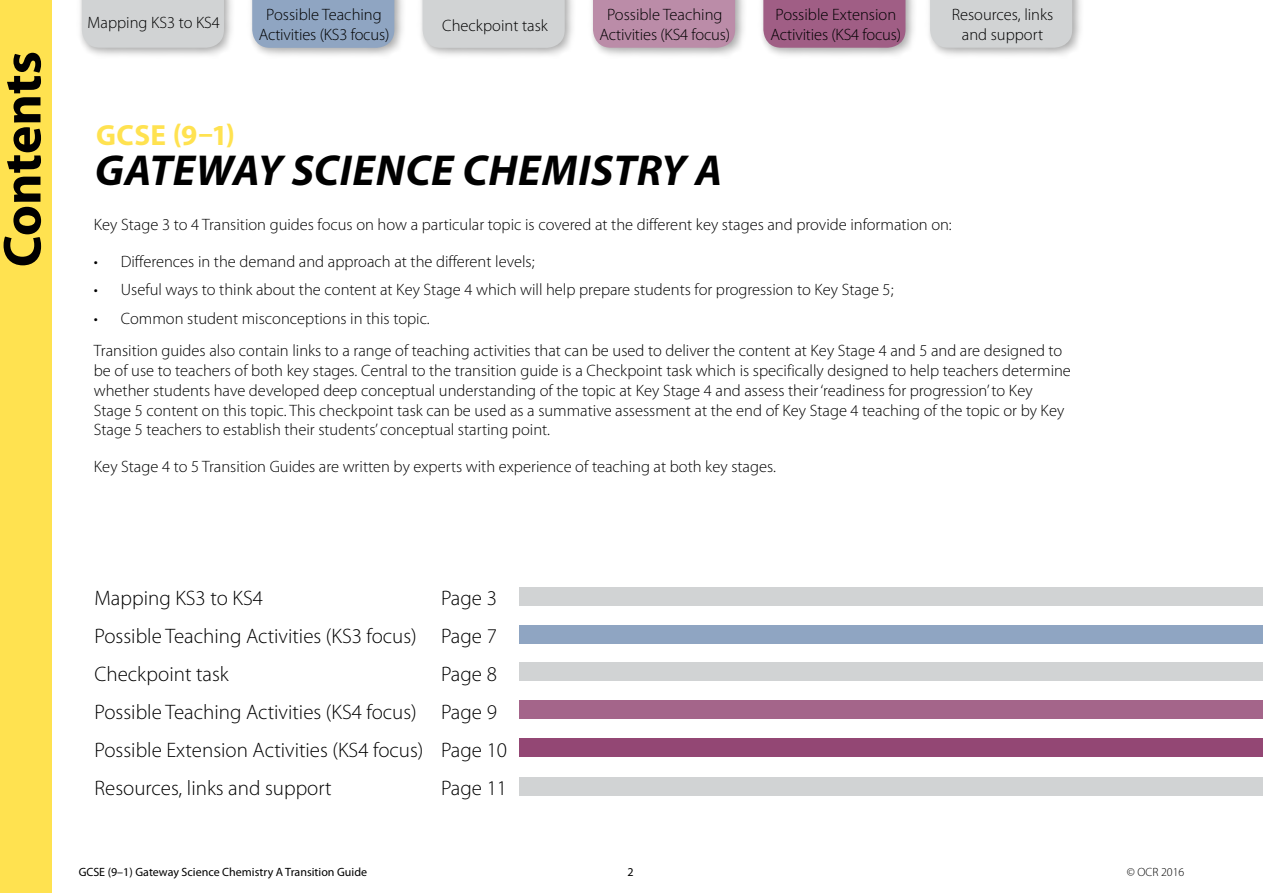
<style>
.page{position:relative;width:1263px;height:893px;background:#fff}
.page>*{position:absolute;margin:0;border:0;box-sizing:border-box;transform-origin:0 0}
.t1{font:700 54px "Myriad Pro";letter-spacing:-.005em;color:#000}
.t2{font:italic 700 43.5px "Myriad Pro";letter-spacing:.01em;color:#000}
.AS_and_A_Level_inner{font:700 29.25px "Myriad Pro";color:#ffe250}
.Contents{font:300 21px "Myriad Pro";color:#000}
.body{font:300 16.5px/19.8px "Myriad Pro";color:#000;text-align:center}
.t3{font:12px "Myriad Pro";color:#000}
.t4{font:300 12px "Myriad Pro";color:#000}
</style>
<div class="page">
<div style="left:0;top:0;width:52px;height:893px;background:#ffe250"></div>
<div style="left:520px;top:587px;width:743px;height:19px;background:#d1d3d4"></div>
<div style="left:520px;top:625px;width:743px;height:19px;background:#8fa5c2"></div>
<div style="left:520px;top:662px;width:743px;height:19px;background:#d1d3d4"></div>
<div style="left:76px;top:0;width:159px;height:59px;background:#000;opacity:.35"></div>
<div style="left:82px;top:0;width:142px;height:48px;background:#d1d3d4"></div>
<div style="left:246px;top:0;width:159px;height:59px;background:#000;opacity:.35"></div>
<div style="left:252px;top:0;width:142px;height:48px;background:#8fa5c2"></div>
<div style="left:417px;top:0;width:159px;height:59px;background:#000;opacity:.35"></div>
<div style="left:423px;top:0;width:142px;height:48px;background:#d1d3d4"></div>
<div style="left:758px;top:0;width:159px;height:59px;background:#000;opacity:.35"></div>
<div style="left:763px;top:0;width:142px;height:48px;background:#a05e85"></div>
<div style="left:924px;top:0;width:159px;height:59px;background:#000;opacity:.35"></div>
<div style="left:930px;top:0;width:142px;height:48px;background:#d1d3d4"></div>
<div style="left:587px;top:0;width:159px;height:59px;background:#000;opacity:.35"></div>
<div style="left:593px;top:0;width:142px;height:48px;background:#bb8ca8"></div>
<div style="left:520px;top:700px;width:743px;height:19px;background:#a4658a"></div>
<div style="left:520px;top:738px;width:743px;height:19px;background:#934774"></div>
<div style="left:520px;top:777px;width:743px;height:19px;background:#d1d3d4"></div>
<p class="t1" style="left:-13px;top:267px;width:218px;rotate:-90deg">Contents</p>
<p class="body" style="left:88px;top:13px;width:134px">Mapping KS3 to KS4</p>
<p class="body" style="left:259px;top:5px;width:132px">Possible Teaching<br>Activities (KS3 focus)</p>
<p class="body" style="left:770px;top:5px;width:132px">Possible Extension<br>Activities (KS4 focus)</p>
<p class="body" style="left:952px;top:5px;width:103px">Resources, links and support</p>
<p class="body" style="left:442px;top:15px;width:107px">Checkpoint task</p>
<p class="body" style="left:599px;top:5px;width:132px">Possible Teaching<br>Activities (KS4 focus)</p>
<p class="AS_and_A_Level_inner" style="left:96px;top:116px;width:140px">GCSE (9–1)</p>
<p class="t2" style="left:95px;top:142px;width:629px">GATEWAY SCIENCE CHEMISTRY A</p>
<p class="body" style="left:94px;top:215px;width:859px">Key Stage 3 to 4 Transition guides focus on how a particular topic is covered at the different key stages and provide information on:</p>
<p class="body" style="left:94px;top:252px;width:442px">• Differences in the demand and approach at the different levels;</p>
<p class="body" style="left:94px;top:280px;width:801px">• Useful ways to think about the content at Key Stage 4 which will help prepare students for progression to Key Stage 5;</p>
<p class="body" style="left:94px;top:309px;width:337px">• Common student misconceptions in this topic.</p>
<p class="body" style="left:94px;top:341px;width:978px;text-align:left">Transition guides also contain links to a range of teaching activities that can be used to deliver the content at Key Stage 4 and 5 and are designed to be of use to teachers of both key stages. Central to the transition guide is a Checkpoint task which is specifically designed to help teachers determine whether students have developed deep conceptual understanding of the topic at Key Stage 4 and assess their ‘readiness for progression’ to Key Stage 5 content on this topic. This checkpoint task can be used as a summative assessment at the end of Key Stage 4 teaching of the topic or by Key Stage 5 teachers to establish their students’ conceptual starting point.</p>
<p class="body" style="left:94px;top:457px;width:683px">Key Stage 4 to 5 Transition Guides are written by experts with experience of teaching at both key stages.</p>
<p class="Contents" style="left:94px;top:586px;width:170px">Mapping KS3 to KS4</p>
<p class="Contents" style="left:441px;top:586px;width:57px">Page 3</p>
<p class="Contents" style="left:94px;top:624px;width:404px">Possible Teaching Activities (KS3 focus) Page 7</p>
<p class="Contents" style="left:94px;top:662px;width:136px">Checkpoint task</p>
<p class="Contents" style="left:441px;top:662px;width:57px">Page 8</p>
<p class="Contents" style="left:94px;top:700px;width:404px">Possible Teaching Activities (KS4 focus) Page 9</p>
<p class="Contents" style="left:94px;top:738px;width:414px">Possible Extension Activities (KS4 focus) Page 10</p>
<p class="Contents" style="left:94px;top:776px;width:239px">Resources, links and support</p>
<p class="Contents" style="left:441px;top:776px;width:68px">Page 11</p>
<p class="t3" style="left:79px;top:864px;width:290px">GCSE (9–1) Gateway Science Chemistry A Transition Guide</p>
<p class="t3" style="left:627px;top:865px;width:8px">2</p>
<p class="t4" style="left:1127px;top:866px;width:59px">© OCR 2016</p>
</div>
